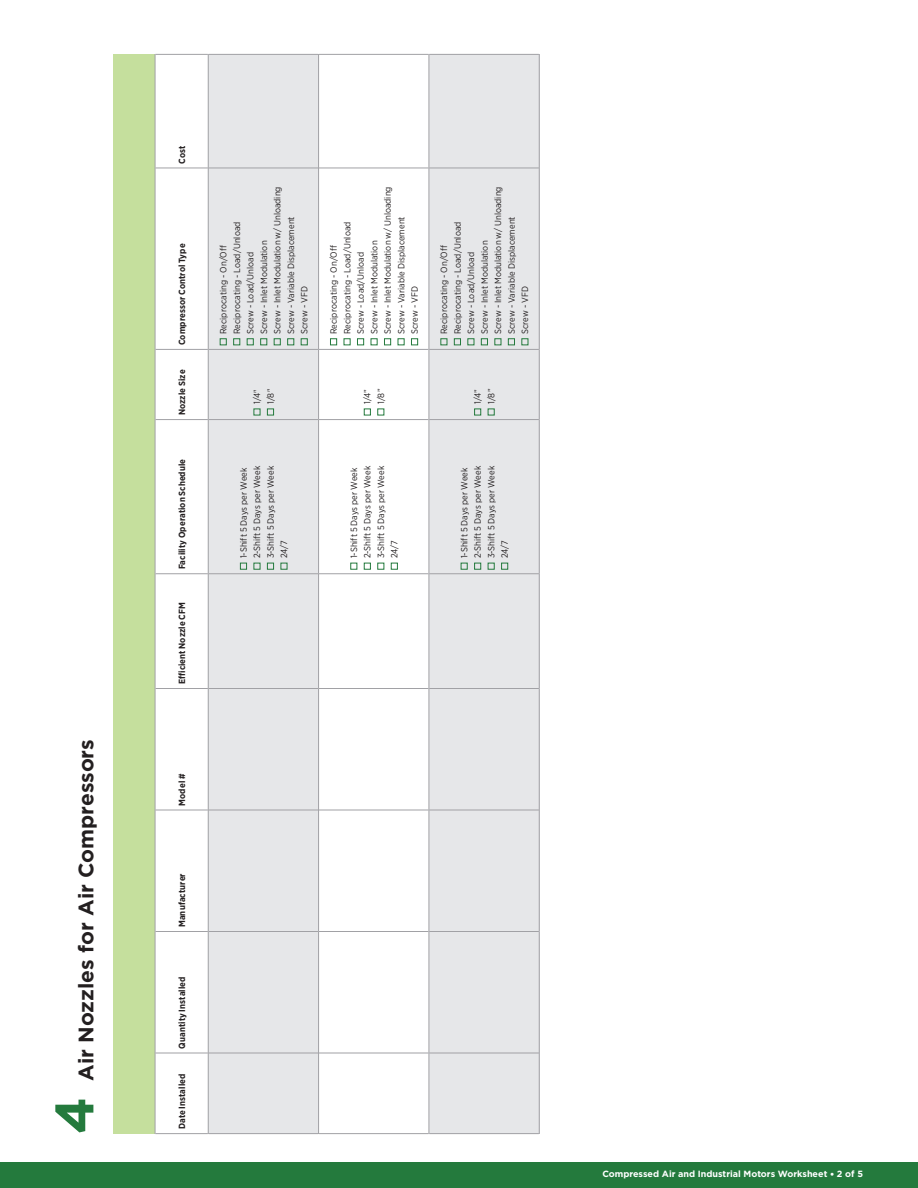
<style>
.page{position:relative;width:918px;height:1188px;background:#fff}
.page>*{position:absolute;margin:0;border:0;box-sizing:border-box;transform-origin:0 0}
.t1{font:700 54px "Gotham";color:#247a3d}
.t2{font:700 21px "Gotham";color:#231f20}
.t3{font:9px/13.5px "Gotham Narrow";letter-spacing:.005em;color:#231f20}
.t4{font:700 9px "Gotham Narrow";letter-spacing:.01em;color:#231f20}
.t5{font:700 9px "Gotham";color:#fff}
</style>
<div class="page">
<div style="left:0;top:1162px;width:918px;height:26px;background:#247a3d"></div>
<div style="left:208px;top:168px;width:111px;height:181px;background:#e6e7e9"></div>
<div style="left:429px;top:168px;width:110px;height:181px;background:#e6e7e9"></div>
<div style="left:429px;top:54px;width:110px;height:114px;background:#e6e7e9"></div>
<div style="left:429px;top:1053px;width:110px;height:81px;background:#e6e7e9"></div>
<div style="left:429px;top:932px;width:110px;height:121px;background:#e6e7e9"></div>
<div style="left:429px;top:810px;width:110px;height:122px;background:#e6e7e9"></div>
<div style="left:429px;top:688px;width:110px;height:122px;background:#e6e7e9"></div>
<div style="left:429px;top:574px;width:110px;height:114px;background:#e6e7e9"></div>
<div style="left:429px;top:420px;width:110px;height:154px;background:#e6e7e9"></div>
<div style="left:429px;top:349px;width:110px;height:71px;background:#e6e7e9"></div>
<div style="left:208px;top:54px;width:111px;height:114px;background:#e6e7e9"></div>
<div style="left:208px;top:1053px;width:111px;height:81px;background:#e6e7e9"></div>
<div style="left:208px;top:932px;width:111px;height:121px;background:#e6e7e9"></div>
<div style="left:208px;top:810px;width:111px;height:122px;background:#e6e7e9"></div>
<div style="left:208px;top:688px;width:111px;height:122px;background:#e6e7e9"></div>
<div style="left:208px;top:574px;width:111px;height:114px;background:#e6e7e9"></div>
<div style="left:208px;top:420px;width:111px;height:154px;background:#e6e7e9"></div>
<div style="left:208px;top:349px;width:111px;height:71px;background:#e6e7e9"></div>
<div style="left:114px;top:54px;width:41px;height:1080px;background:#c5df9d"></div>
<hr style="left:155px;top:1133px;width:53px;height:1px;background:#a1a1a5">
<hr style="left:155px;top:1053px;width:53px;height:1px;background:#a1a1a5">
<hr style="left:155px;top:931px;width:53px;height:1px;background:#a1a1a5">
<hr style="left:155px;top:810px;width:53px;height:1px;background:#a1a1a5">
<hr style="left:155px;top:688px;width:53px;height:1px;background:#a1a1a5">
<hr style="left:155px;top:573px;width:53px;height:1px;background:#a1a1a5">
<hr style="left:155px;top:419px;width:53px;height:1px;background:#a1a1a5">
<hr style="left:155px;top:349px;width:53px;height:1px;background:#a1a1a5">
<hr style="left:155px;top:168px;width:53px;height:1px;background:#a1a1a5">
<hr style="left:155px;top:54px;width:53px;height:1px;background:#a1a1a5">
<hr style="left:209px;top:1133px;width:109px;height:1px;background:#a1a1a5">
<hr style="left:209px;top:1053px;width:109px;height:1px;background:#a1a1a5">
<hr style="left:209px;top:931px;width:109px;height:1px;background:#a1a1a5">
<hr style="left:209px;top:810px;width:109px;height:1px;background:#a1a1a5">
<hr style="left:209px;top:688px;width:109px;height:1px;background:#a1a1a5">
<hr style="left:209px;top:573px;width:109px;height:1px;background:#a1a1a5">
<hr style="left:209px;top:419px;width:109px;height:1px;background:#a1a1a5">
<hr style="left:209px;top:349px;width:109px;height:1px;background:#a1a1a5">
<hr style="left:209px;top:168px;width:109px;height:1px;background:#a1a1a5">
<hr style="left:209px;top:54px;width:109px;height:1px;background:#a1a1a5">
<hr style="left:319px;top:1133px;width:110px;height:1px;background:#a1a1a5">
<hr style="left:319px;top:1053px;width:110px;height:1px;background:#a1a1a5">
<hr style="left:319px;top:931px;width:110px;height:1px;background:#a1a1a5">
<hr style="left:319px;top:810px;width:110px;height:1px;background:#a1a1a5">
<hr style="left:319px;top:688px;width:110px;height:1px;background:#a1a1a5">
<hr style="left:319px;top:573px;width:110px;height:1px;background:#a1a1a5">
<hr style="left:319px;top:168px;width:110px;height:1px;background:#a1a1a5">
<hr style="left:319px;top:54px;width:110px;height:1px;background:#a1a1a5">
<hr style="left:429px;top:1133px;width:110px;height:1px;background:#a1a1a5">
<hr style="left:429px;top:1053px;width:110px;height:1px;background:#a1a1a5">
<hr style="left:429px;top:931px;width:110px;height:1px;background:#a1a1a5">
<hr style="left:429px;top:810px;width:110px;height:1px;background:#a1a1a5">
<hr style="left:429px;top:688px;width:110px;height:1px;background:#a1a1a5">
<hr style="left:429px;top:573px;width:110px;height:1px;background:#a1a1a5">
<hr style="left:429px;top:419px;width:110px;height:1px;background:#a1a1a5">
<hr style="left:429px;top:349px;width:110px;height:1px;background:#a1a1a5">
<hr style="left:429px;top:168px;width:110px;height:1px;background:#a1a1a5">
<hr style="left:429px;top:54px;width:110px;height:1px;background:#a1a1a5">
<hr style="left:539px;top:1053px;width:1px;height:81px;background:#a1a1a5">
<hr style="left:539px;top:932px;width:1px;height:121px;background:#a1a1a5">
<hr style="left:539px;top:810px;width:1px;height:122px;background:#a1a1a5">
<hr style="left:539px;top:688px;width:1px;height:122px;background:#a1a1a5">
<hr style="left:539px;top:574px;width:1px;height:114px;background:#a1a1a5">
<hr style="left:539px;top:420px;width:1px;height:154px;background:#a1a1a5">
<hr style="left:539px;top:349px;width:1px;height:71px;background:#a1a1a5">
<hr style="left:539px;top:168px;width:1px;height:181px;background:#a1a1a5">
<hr style="left:539px;top:54px;width:1px;height:114px;background:#a1a1a5">
<hr style="left:155px;top:1053px;width:1px;height:81px;background:#a1a1a5">
<hr style="left:155px;top:932px;width:1px;height:121px;background:#a1a1a5">
<hr style="left:155px;top:810px;width:1px;height:122px;background:#a1a1a5">
<hr style="left:155px;top:688px;width:1px;height:122px;background:#a1a1a5">
<hr style="left:155px;top:574px;width:1px;height:114px;background:#a1a1a5">
<hr style="left:155px;top:420px;width:1px;height:154px;background:#a1a1a5">
<hr style="left:155px;top:349px;width:1px;height:71px;background:#a1a1a5">
<hr style="left:155px;top:168px;width:1px;height:181px;background:#a1a1a5">
<hr style="left:155px;top:54px;width:1px;height:114px;background:#a1a1a5">
<hr style="left:208px;top:1053px;width:1px;height:81px;background:#a1a1a5">
<hr style="left:208px;top:932px;width:1px;height:121px;background:#a1a1a5">
<hr style="left:208px;top:810px;width:1px;height:122px;background:#a1a1a5">
<hr style="left:208px;top:688px;width:1px;height:122px;background:#a1a1a5">
<hr style="left:208px;top:574px;width:1px;height:114px;background:#a1a1a5">
<hr style="left:208px;top:420px;width:1px;height:154px;background:#a1a1a5">
<hr style="left:208px;top:349px;width:1px;height:71px;background:#a1a1a5">
<hr style="left:208px;top:168px;width:1px;height:181px;background:#a1a1a5">
<hr style="left:208px;top:54px;width:1px;height:114px;background:#a1a1a5">
<hr style="left:318px;top:1053px;width:1px;height:81px;background:#a1a1a5">
<hr style="left:318px;top:932px;width:1px;height:121px;background:#a1a1a5">
<hr style="left:318px;top:810px;width:1px;height:122px;background:#a1a1a5">
<hr style="left:318px;top:688px;width:1px;height:122px;background:#a1a1a5">
<hr style="left:318px;top:574px;width:1px;height:114px;background:#a1a1a5">
<hr style="left:318px;top:420px;width:1px;height:154px;background:#a1a1a5">
<hr style="left:318px;top:168px;width:1px;height:181px;background:#a1a1a5">
<hr style="left:318px;top:54px;width:1px;height:114px;background:#a1a1a5">
<hr style="left:429px;top:1053px;width:1px;height:81px;background:#a1a1a5">
<hr style="left:429px;top:932px;width:1px;height:121px;background:#a1a1a5">
<hr style="left:429px;top:810px;width:1px;height:122px;background:#a1a1a5">
<hr style="left:429px;top:688px;width:1px;height:122px;background:#a1a1a5">
<hr style="left:429px;top:574px;width:1px;height:114px;background:#a1a1a5">
<hr style="left:429px;top:420px;width:1px;height:154px;background:#a1a1a5">
<hr style="left:429px;top:168px;width:1px;height:181px;background:#a1a1a5">
<hr style="left:429px;top:54px;width:1px;height:114px;background:#a1a1a5">
<svg style="left:220px;top:338px;width:308px;height:232px"></svg>
<p class="t2" style="left:72px;top:1081px;width:343px;rotate:-90deg">Air Nozzles for Air Compressors</p>
<p class="t1" style="left:39px;top:1134px;width:39px;rotate:-90deg">4</p>
<p class="t4" style="left:176px;top:164px;width:20px;rotate:-90deg">Cost</p>
<p class="t4" style="left:176px;top:345px;width:103px;rotate:-90deg">Compressor Control Type</p>
<p class="t4" style="left:176px;top:415px;width:47px;rotate:-90deg">Nozzle Size</p>
<p class="t4" style="left:176px;top:569px;width:112px;rotate:-90deg">Facility Operation Schedule</p>
<p class="t4" style="left:176px;top:684px;width:83px;rotate:-90deg">Ef cient Nozzle CFM</p>
<p class="t3" style="left:216px;top:334px;width:149px;rotate:-90deg">Reciprocating - On/Off<br>Reciprocating - Load/Unload<br>Screw - Load/Unload<br>Screw - Inlet Modulation<br>Screw - Inlet Modulation w/ Unloading<br>Screw - Variable Displacement<br>Screw - VFD</p>
<p class="t3" style="left:327px;top:334px;width:149px;rotate:-90deg">Reciprocating - On/Off<br>Reciprocating - Load/Unload<br>Screw - Load/Unload<br>Screw - Inlet Modulation<br>Screw - Inlet Modulation w/ Unloading<br>Screw - Variable Displacement<br>Screw - VFD</p>
<p class="t3" style="left:437px;top:334px;width:149px;rotate:-90deg">Reciprocating - On/Off<br>Reciprocating - Load/Unload<br>Screw - Load/Unload<br>Screw - Inlet Modulation<br>Screw - Inlet Modulation w/ Unloading<br>Screw - Variable Displacement<br>Screw - VFD</p>
<p class="t3" style="left:250px;top:404px;width:17px;rotate:-90deg">1/4"<br>1/8"</p>
<p class="t3" style="left:361px;top:404px;width:17px;rotate:-90deg">1/4”<br>1/8”</p>
<p class="t3" style="left:471px;top:404px;width:17px;rotate:-90deg">1/4”<br>1/8”</p>
<p class="t3" style="left:237px;top:558px;width:94px;rotate:-90deg">1-Shift 5 Days per Week<br>2-Shift 5 Days per Week<br>3-Shift 5 Days per Week<br>24/7</p>
<p class="t3" style="left:347px;top:558px;width:94px;rotate:-90deg">1-Shift 5 Days per Week<br>2-Shift 5 Days per Week<br>3-Shift 5 Days per Week<br>24/7</p>
<p class="t3" style="left:457px;top:558px;width:94px;rotate:-90deg">1-Shift 5 Days per Week<br>2-Shift 5 Days per Week<br>3-Shift 5 Days per Week<br>24/7</p>
<p class="t4" style="left:176px;top:806px;width:33px;rotate:-90deg">Model #</p>
<p class="t4" style="left:176px;top:927px;width:55px;rotate:-90deg">Manufacturer</p>
<p class="t4" style="left:176px;top:1049px;width:73px;rotate:-90deg">Quantity Installed</p>
<p class="t4" style="left:176px;top:1129px;width:57px;rotate:-90deg">Date Installed</p>
<p class="t5" style="left:602px;top:1168px;width:262px">Compressed Air and Industrial Motors Worksheet 2 of 5</p>
</div>
